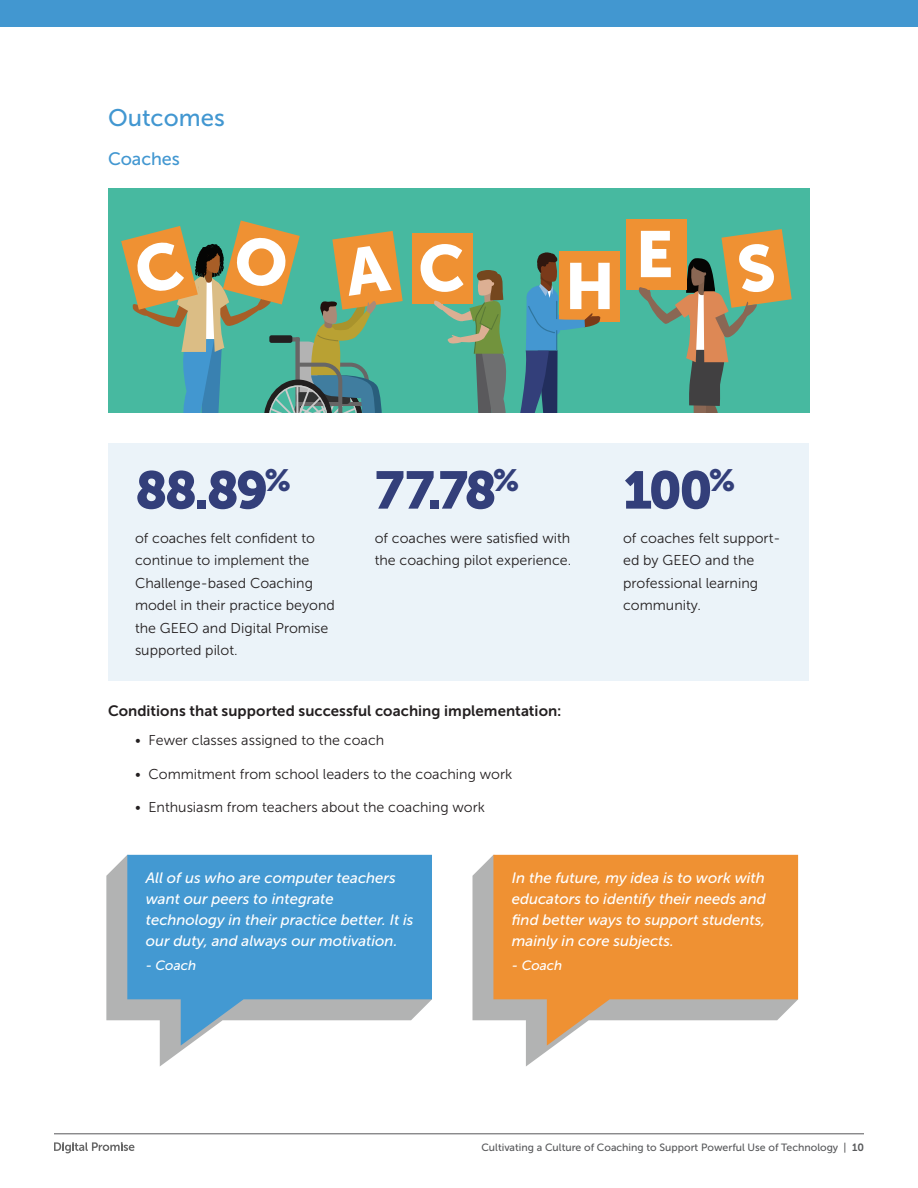
<style>
.page{position:relative;width:918px;height:1188px;background:#fff}
.page>*{position:absolute;margin:0;border:0;box-sizing:border-box;transform-origin:0 0}
.t1{font:64.8px "Museo Sans 900";color:#fff}
.t2{font:52.5px "Museo Sans 900";letter-spacing:-.06em;color:#333f7a}
.t3{font:24px "Museo Sans 500";color:#4297d1}
.t4{font:18px "Museo Sans 500";letter-spacing:-.005em;color:#4297d1}
.t5{font:italic 15px/21px "Museo Sans 500";color:#fff}
.t6{font:15px "Museo Sans 700";letter-spacing:.005em;color:#231f20}
.t7{font:14.25px "Museo Sans 300";color:#231f20}
.t8{font:italic 13.5px "Museo Sans 500";color:#fff}
.t9{font:10.5px "Museo Sans 500";color:#57585a}
.s1{font-family:"Museo Sans 700"}
</style>
<div class="page">
<hr style="left:54px;top:1134px;width:810px;height:1px;background:#57585a">
<div style="left:0;top:0;width:918px;height:27px;background:#4297d0"></div>
<svg style="left:54px;top:1142px;width:80px;height:11px"></svg>
<div style="left:108px;top:443px;width:701px;height:238px;background:#ebf3f9"></div>
<div style="left:108px;top:188px;width:702px;height:225px;background:#47b9a0"></div>
<div style="left:412px;top:233px;width:61px;height:71px;background:#ef9133"></div>
<div style="left:559px;top:251px;width:61px;height:71px;background:#ef9133"></div>
<div style="left:626px;top:219px;width:61px;height:71px;background:#ef9133"></div>
<svg style="left:434px;top:252px;width:166px;height:161px"></svg>
<svg style="left:106px;top:855px;width:82px;height:211px;fill:#b2b3b3"></svg>
<svg style="left:472px;top:855px;width:82px;height:211px;fill:#b2b3b3"></svg>
<svg style="left:127px;top:855px;width:305px;height:191px;background:#64a7d4"></svg>
<svg style="left:493px;top:855px;width:305px;height:191px;background:#eaa158"></svg>
<svg style="left:121px;top:220px;width:282px;height:193px"></svg>
<svg style="left:639px;top:229px;width:153px;height:184px"></svg>
<h2 class="t3" style="left:108px;top:105px;width:118px">Outcomes</h2>
<p class="t4" style="left:108px;top:149px;width:73px">Coaches</p>
<p class="t1" style="left:418px;top:232px;width:48px">C</p>
<p class="t1" style="left:565px;top:250px;width:52px">H</p>
<p class="t1" style="left:635px;top:218px;width:40px">E</p>
<p class="t2" style="left:135px;top:460px;width:157px">88.89<sup>%</sup></p>
<p class="t2" style="left:375px;top:460px;width:146px">77.78<sup>%</sup></p>
<p class="t2" style="left:623px;top:460px;width:113px">100<sup>%</sup></p>
<p class="t7" style="left:135px;top:530px;width:182px">of coaches felt confdent to</p>
<p class="t7" style="left:375px;top:530px;width:197px">of coaches were satisfed with</p>
<p class="t7" style="left:623px;top:530px;width:159px">of coaches felt support-</p>
<p class="t7" style="left:135px;top:553px;width:176px">continue to implement the</p>
<p class="t7" style="left:375px;top:553px;width:198px">the coaching pilot experience.</p>
<p class="t7" style="left:623px;top:553px;width:133px">ed by GEEO and the</p>
<p class="t7" style="left:135px;top:575px;width:179px">Challenge-based Coaching</p>
<p class="t7" style="left:623px;top:575px;width:136px">professional learning</p>
<p class="t7" style="left:135px;top:598px;width:201px">model in their practice beyond</p>
<p class="t7" style="left:623px;top:598px;width:79px">community.</p>
<p class="t7" style="left:135px;top:620px;width:195px">the GEEO and Digital Promise</p>
<p class="t7" style="left:135px;top:643px;width:104px">supported pilot.</p>
<p class="t6" style="left:108px;top:702px;width:455px">Conditions that supported successful coaching implementation:</p>
<p class="t7" style="left:135px;top:733px;width:251px">• Fewer classes assigned to the coach</p>
<p class="t7" style="left:135px;top:766px;width:379px">• Commitment from school leaders to the coaching work</p>
<p class="t7" style="left:135px;top:799px;width:351px">• Enthusiasm from teachers about the coaching work</p>
<p class="t5" style="left:146px;top:868px;width:269px">All of us who are computer teachers want our peers to integrate technology in their practice better. It is our duty, and always our motivation.</p>
<p class="t8" style="left:146px;top:958px;width:52px">- Coach</p>
<p class="t5" style="left:512px;top:868px;width:255px;text-align:justify">In the future, my idea is to work with educators to identify their needs and fnd better ways to support students, mainly in core subjects.</p>
<p class="t8" style="left:512px;top:958px;width:52px">- Coach</p>
<p class="t9" style="left:481px;top:1142px;width:384px">Cultivating a Culture of Coaching to Support Powerful Use of Technology | <span class="s1">10</span></p>
</div>
